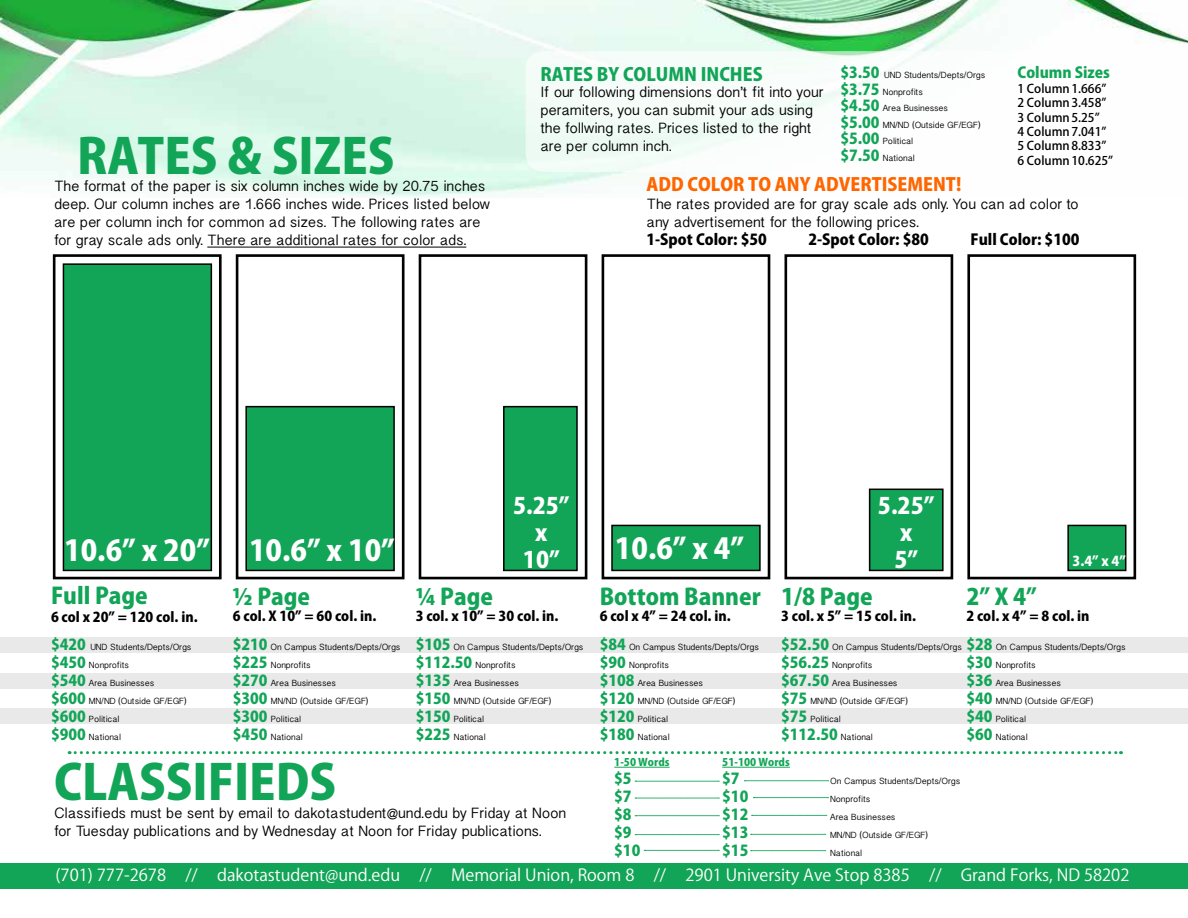
<style>
.page{position:relative;width:1188px;height:918px;background:#fff}
.page>*{position:absolute;margin:0;border:0;box-sizing:border-box;transform-origin:0 0}
.t1{font:800 48px "Koz Go Pr 6 N";color:#12a557}
.t2{font:800 28.5px "Koz Go Pr 6 N";color:#fff}
.t3{font:800 22.5px "Koz Go Pr 6 N";color:#12a557}
.t4{font:800 22.5px/27px "Koz Go Pr 6 N";color:#fff;text-align:center}
.t5{font:800 18px "Koz Go Pr 6 N";color:#f60}
.t6{font:800 18px "Koz Go Pr 6 N";color:#12a557}
.t7{font:16.5px "Koz Go Pr 6 N";color:#fff}
.t8{font:15px/18px "Myanmar Sangam MN";color:#000}
.t9{font:800 15px "Koz Go Pr 6 N";color:#000}
.t10{font:800 15px "Koz Go Pr 6 N";color:#12a557}
.t11{font:800 13.5px "Koz Go Pr 6 N";color:#000}
.t12{font:800 13.5px "Koz Go Pr 6 N";color:#fff}
.t13{font:500 12px/14.4px "Koz Go Pr 6 N";color:#000}
.t14{font:800 10.5px "Koz Go Pr 6 N";color:#12a557}
.t15{font:9px/18px "Myanmar Sangam MN";color:#000}
.s1{font-family:"Koz Go Pr 6 N";font-weight:800;font-size:15px;color:#12a557}
</style>
<div class="page">
<div style="left:612px;top:525px;width:148px;height:45px;background:#12a557"></div>
<div style="left:611px;top:525px;width:150px;height:46px;border:2px solid #000"></div>
<div style="left:870px;top:489px;width:73px;height:81px;background:#12a557"></div>
<div style="left:869px;top:489px;width:75px;height:82px;border:2px solid #000"></div>
<div style="left:63px;top:264px;width:148px;height:306px;background:#12a557"></div>
<div style="left:63px;top:263px;width:149px;height:308px;border:2px solid #000"></div>
<div style="left:0;top:863px;width:1188px;height:26px;background:#12a557"></div>
<img style="left:0;top:0;width:1188px;height:197px">
<div style="left:0;top:637px;width:1188px;height:16px;background:#e9e9ea"></div>
<div style="left:0;top:673px;width:1188px;height:16px;background:#e9e9ea"></div>
<svg style="left:526px;top:51px;width:662px;height:121px"></svg>
<div style="left:0;top:708px;width:1188px;height:16px;background:#e9e9ea"></div>
<div style="left:53px;top:254px;width:169px;height:325px;border:3px solid #000"></div>
<div style="left:236px;top:254px;width:169px;height:325px;border:3px solid #000"></div>
<div style="left:419px;top:254px;width:168px;height:325px;border:3px solid #000"></div>
<div style="left:602px;top:254px;width:168px;height:325px;border:3px solid #000"></div>
<div style="left:785px;top:254px;width:168px;height:325px;border:3px solid #000"></div>
<div style="left:967px;top:254px;width:169px;height:325px;border:3px solid #000"></div>
<div style="left:504px;top:407px;width:73px;height:163px;background:#12a557"></div>
<div style="left:503px;top:406px;width:75px;height:165px;border:2px solid #000"></div>
<div style="left:1068px;top:525px;width:58px;height:45px;background:#12a557"></div>
<div style="left:1067px;top:525px;width:59px;height:46px;border:2px solid #000"></div>
<div style="left:246px;top:407px;width:148px;height:163px;background:#12a557"></div>
<div style="left:245px;top:406px;width:150px;height:165px;border:2px solid #000"></div>
<hr style="left:207px;top:247px;width:259px;height:1px;background:#000">
<svg style="left:69px;top:751px;width:1052px;height:3px"></svg>
<hr style="left:614px;top:767px;width:56px;height:1px;background:#12a557">
<hr style="left:722px;top:767px;width:68px;height:1px;background:#12a557">
<svg style="left:744px;top:781px;width:85px;height:1px"></svg>
<svg style="left:635px;top:781px;width:84px;height:1px"></svg>
<svg style="left:635px;top:798px;width:84px;height:1px"></svg>
<svg style="left:753px;top:797px;width:76px;height:1px"></svg>
<svg style="left:752px;top:815px;width:75px;height:1px"></svg>
<svg style="left:751px;top:834px;width:75px;height:1px"></svg>
<svg style="left:751px;top:850px;width:75px;height:1px"></svg>
<svg style="left:635px;top:815px;width:84px;height:1px"></svg>
<svg style="left:635px;top:834px;width:84px;height:1px"></svg>
<svg style="left:644px;top:850px;width:75px;height:1px"></svg>
<h1 class="t1" style="left:77px;top:129px;width:319px">RATES &amp; SIZES</h1>
<p class="t8" style="left:54px;top:177px;width:438px">The format of the paper is six column inches wide by 20.75 inches deep. Our column inches are 1.666 inches wide. Prices listed below are per column inch for common ad sizes. The following rates are for gray scale ads only. There are additional rates for color ads.</p>
<h3 class="t6" style="left:540px;top:64px;width:23px">Rates</h3>
<h3 class="t6" style="left:597px;top:64px;width:135px">by column inches</h3>
<h3 class="t8" style="left:540px;top:83px;width:285px">If our following dimensions don’t fit into your peramiters, you can submit your ads using the follwing rates. Prices listed to the right are per column inch.</h3>
<p class="t15" style="left:840px;top:67px;width:146px;line-height:16.5px"><span class="s1">$3.50</span> UND Students/Depts/Orgs <span class="s1">$3.75</span> Nonprofits<br><span class="s1">$4.50</span> Area Businesses <span class="s1">$5.00</span> MN/ND (Outside GF/EGF) <span class="s1">$5.00</span> Political<br><span class="s1">$7.50</span> National</p>
<h3 class="t5" style="left:647px;top:175px;width:316px">ADD COLOR TO ANY ADVERTISEMENT!</h3>
<h3 class="t10" style="left:1018px;top:64px;width:94px">Column Sizes</h3>
<h3 class="t13" style="left:1018px;top:81px;width:97px">1 Column 1.666”<br>2 Column 3.458”<br>3 Column 5.25”<br>4 Column 7.041”<br>5 Column 8.833”<br>6 Column 10.625”</h3>
<h3 class="t8" style="left:647px;top:194px;width:434px">The rates provided are for gray scale ads only. You can ad color to any advertisement for the following prices.</h3>
<h3 class="t9" style="left:647px;top:232px;width:122px">1-Spot Color: $50</h3>
<h3 class="t9" style="left:809px;top:232px;width:122px">2-Spot Color: $80</h3>
<h3 class="t9" style="left:971px;top:232px;width:110px">Full Color: $100</h3>
<h3 class="t4" style="left:513px;top:493px;width:58px">5.25” x<br>10”</h3>
<h3 class="t4" style="left:878px;top:493px;width:58px">5.25” x<br>5”</h3>
<h2 class="t2" style="left:64px;top:534px;width:147px">10.6” x 20”</h2>
<h2 class="t2" style="left:249px;top:534px;width:147px">10.6” x 10”</h2>
<h2 class="t2" style="left:615px;top:532px;width:131px">10.6” x 4”</h2>
<h3 class="t12" style="left:1073px;top:554px;width:55px">3.4” x 4”</h3>
<h3 class="t3" style="left:51px;top:583px;width:98px">Full Page</h3>
<h3 class="t11" style="left:51px;top:609px;width:148px">6 col x 20” = 120 col. in.</h3>
<p class="t15" style="left:51px;top:638px;width:142px"><span class="s1">$420</span> UND Students/Depts/Orgs <span class="s1">$450</span> Nonprofits<br><span class="s1">$540</span> Area Businesses<br><span class="s1">$600</span> MN/ND (Outside GF/EGF) <span class="s1">$600</span> Political<br><span class="s1">$900</span> National</p>
<h3 class="t3" style="left:233px;top:584px;width:79px">½ Page</h3>
<h3 class="t11" style="left:233px;top:609px;width:145px">6 col. X 10” = 60 col. in.</h3>
<p class="t15" style="left:233px;top:638px;width:169px"><span class="s1">$210</span> On Campus Students/Depts/Orgs <span class="s1">$225</span> Nonprofits<br><span class="s1">$270</span> Area Businesses<br><span class="s1">$300</span> MN/ND (Outside GF/EGF) <span class="s1">$300</span> Political<br><span class="s1">$450</span> National</p>
<h3 class="t3" style="left:416px;top:584px;width:79px">¼ Page</h3>
<h3 class="t11" style="left:416px;top:609px;width:144px">3 col. x 10” = 30 col. in.</h3>
<p class="t15" style="left:416px;top:638px;width:169px"><span class="s1">$105</span> On Campus Students/Depts/Orgs <span class="s1">$112.50</span> Nonprofits<br><span class="s1">$135</span> Area Businesses<br><span class="s1">$150</span> MN/ND (Outside GF/EGF) <span class="s1">$150</span> Political<br><span class="s1">$225</span> National</p>
<h1 class="t1" style="left:54px;top:755px;width:53px">Classifie</h1>
<h1 class="t1" style="left:276px;top:755px;width:57px">ds</h1>
<h3 class="t8" style="left:54px;top:804px;width:514px">Classifieds must be sent by email to dakotastudent@und.edu by Friday at Noon for Tuesday publications and by Wednesday at Noon for Friday publications.</h3>
<h3 class="t3" style="left:600px;top:584px;width:163px">Bottom Banner</h3>
<h3 class="t11" style="left:600px;top:609px;width:132px">6 col x 4” = 24 col. in.</h3>
<p class="t15" style="left:600px;top:638px;width:161px"><span class="s1">$84</span> On Campus Students/Depts/Orgs <span class="s1">$90</span> Nonprofits<br><span class="s1">$108</span> Area Businesses<br><span class="s1">$120</span> MN/ND (Outside GF/EGF) <span class="s1">$120</span> Political<br><span class="s1">$180</span> National</p>
<h3 class="t3" style="left:966px;top:584px;width:72px">2” X 4”</h3>
<h3 class="t11" style="left:966px;top:609px;width:125px">2 col. x 4” = 8 col. in</h3>
<p class="t15" style="left:966px;top:638px;width:161px"><span class="s1">$28</span> On Campus Students/Depts/Orgs <span class="s1">$30</span> Nonprofits<br><span class="s1">$36</span> Area Businesses<br><span class="s1">$40</span> MN/ND (Outside GF/EGF)<br><span class="s1">$40</span> Political<br><span class="s1">$60</span> National</p>
<h3 class="t3" style="left:781px;top:584px;width:93px">1/8 Page</h3>
<h3 class="t11" style="left:781px;top:609px;width:136px">3 col. x 5” = 15 col. in.</h3>
<p class="t15" style="left:781px;top:638px;width:182px"><span class="s1">$52.50</span> On Campus Students/Depts/Orgs <span class="s1">$56.25</span> Nonprofits<br><span class="s1">$67.50</span> Area Businesses<br><span class="s1">$75</span> MN/ND (Outside GF/EGF)<br><span class="s1">$75</span> Political<br><span class="s1">$112.50</span> National</p>
<p class="t14" style="left:614px;top:756px;width:57px">1-50 Words</p>
<p class="t14" style="left:722px;top:756px;width:69px">51-100 Words</p>
<h3 class="t10" style="left:614px;top:770px;width:19px">$5</h3>
<h3 class="t10" style="left:722px;top:770px;width:19px">$7</h3>
<p class="t15" style="left:830px;top:772px;width:131px">On Campus Students/Depts/Orgs</p>
<h3 class="t10" style="left:614px;top:788px;width:19px">$7</h3>
<h3 class="t10" style="left:722px;top:788px;width:28px">$10</h3>
<p class="t15" style="left:830px;top:790px;width:41px">Nonprofits</p>
<h3 class="t10" style="left:614px;top:806px;width:19px">$8</h3>
<h3 class="t10" style="left:722px;top:806px;width:28px">$12</h3>
<p class="t15" style="left:830px;top:808px;width:67px">Area Businesses</p>
<h3 class="t10" style="left:614px;top:824px;width:19px">$9</h3>
<h3 class="t10" style="left:722px;top:824px;width:28px">$13</h3>
<p class="t15" style="left:830px;top:826px;width:99px">MN/ND (Outside GF/EGF)</p>
<h3 class="t10" style="left:614px;top:842px;width:28px">$10</h3>
<h3 class="t10" style="left:722px;top:842px;width:28px">$15</h3>
<p class="t15" style="left:830px;top:844px;width:33px">National</p>
<h3 class="t7" style="left:56px;top:866px;width:1075px">(701) 777-2678 // dakotastudent@und.edu // Memorial Union, Room 8 // 2901 University Ave Stop 8385 // Grand Forks, ND 58202</h3>
</div>
